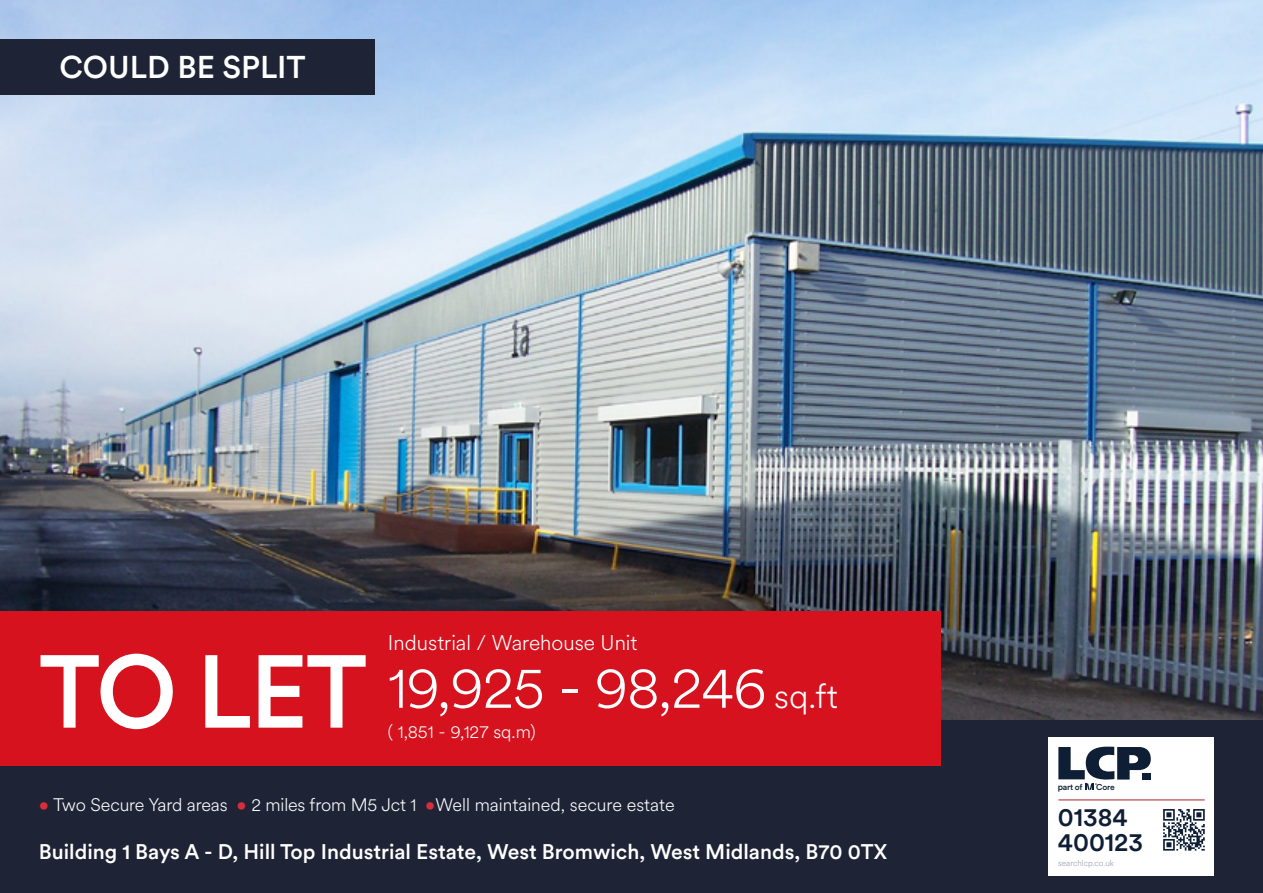
<style>
.page{position:relative;width:1263px;height:893px;background:#fff}
.page>*{position:absolute;margin:0;border:0;box-sizing:border-box;transform-origin:0 0}
.t1{font:500 102.3px "Circular XX";color:#fff}
.t2{font:300 58.5px "Circular XX";letter-spacing:-.02em;color:#fff}
.t3{font:500 31.2px "Circular XX";color:#fff}
.t4{font:500 25.8px/24.9px "Circular XX";color:#0e1e34}
.t5{font:500 21px "Circular XX";color:#fff}
.t6{font:300 21px "Circular XX";color:#fff}
.t7{font:300 18px "Circular XX";letter-spacing:-.01em;color:#fff}
.t8{font:300 8.4px "Circular XX";color:#979da7}
.t9{font:500 8.4px "Circular XX";letter-spacing:-.02em;color:#0e1e34}
.s1{font-size:33.9px}
.s2{color:#d72d3c}
.s3{font-size:8.85px}
</style>
<div class="page">
<img style="left:0;top:0;width:1263px;height:721px">
<div style="left:0;top:721px;width:1263px;height:172px;background:#1e2336"></div>
<div style="left:0;top:40px;width:374px;height:55px;background:#1e2336"></div>
<div style="left:1048px;top:738px;width:165px;height:138px;background:#fff"></div>
<hr style="left:1058px;top:800px;width:147px;height:1px;background:#ac1f25">
<svg style="left:1058px;top:747px;width:93px;height:43px"></svg>
<svg style="left:1163px;top:809px;width:42px;height:42px"></svg>
<div style="left:0;top:611px;width:940px;height:154px;background:#d5121e"></div>
<h3 class="t3" style="left:60px;top:46px;width:248px">COULD BE SPLIT</h3>
<h1 class="t1" style="left:39px;top:622px;width:330px">TO LET</h1>
<p class="t6" style="left:388px;top:629px;width:251px">Industrial / Warehouse Unit</p>
<h2 class="t2" style="left:388px;top:648px;width:451px">19,925 - 98,246 <span class="s1">sq.ft</span></h2>
<p class="t7" style="left:388px;top:719px;width:149px">( 1,851 - 9,127 sq.m)</p>
<p class="t7" style="left:39px;top:792px;width:637px"><span class="s2">•</span> Two Secure Yard areas <span class="s2">•</span> 2 miles from M5 Jct 1 <span class="s2">•</span>Well maintained, secure estate</p>
<p class="t5" style="left:39px;top:837px;width:850px">Building 1 Bays A - D, Hill Top Industrial Estate, West Bromwich, West Midlands, B70 0TX</p>
<p class="t9" style="left:1058px;top:781px;width:26px"><span class="s3">p</span>art of</p>
<p class="t9" style="left:1096px;top:781px;width:20px">Core</p>
<h3 class="t4" style="left:1058px;top:803px;width:87px">01384<br>400123</h3>
<p class="t8" style="left:1058px;top:857px;width:57px">searchlcp.co.uk</p>
</div>
